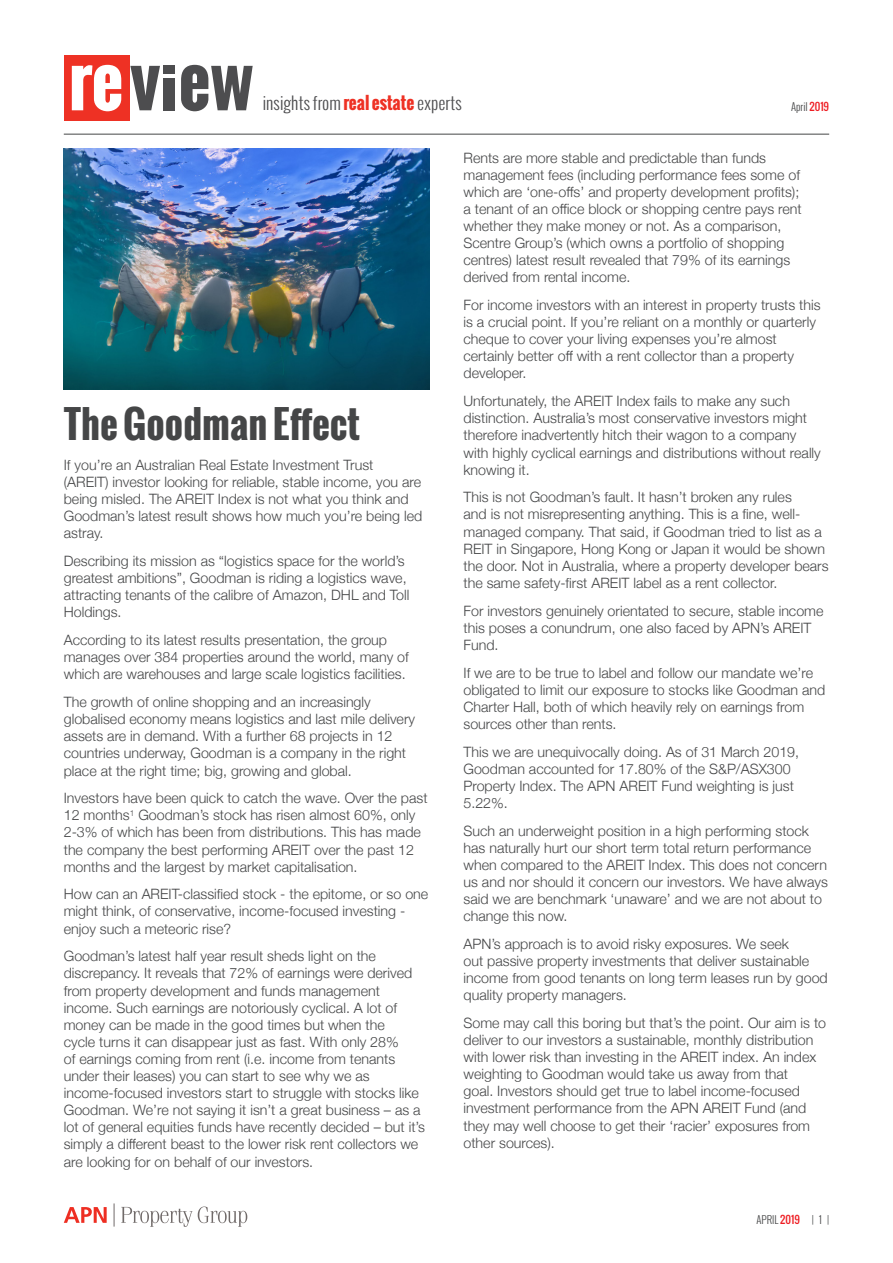
<style>
.page{position:relative;width:893px;height:1263px;background:#fff}
.page>*{position:absolute;margin:0;border:0;box-sizing:border-box;transform-origin:0 0}
.Heading2{font:700 37.5px "Oswald";color:#454647}
.t1{font:300 17.25px "Oswald";color:#4d4d4f}
.Body_text{font:300 14.25px/17.1px "Helvetica Neue";color:#454647}
.t2{font:300 10.5px "Oswald";color:#454647}
.s1{font-weight:700;color:#ee3124}
.s2{font-weight:400;color:#ee1d23}
</style>
<div class="page">
<svg style="left:121px;top:1207px;width:71px;height:20px"></svg>
<svg style="left:198px;top:1206px;width:49px;height:21px"></svg>
<svg style="left:64px;top:1207px;width:43px;height:16px"></svg>
<svg style="left:114px;top:1203px;width:1px;height:23px"></svg>
<div style="left:64px;top:55px;width:65px;height:66px;background:#ee3124"></div>
<svg style="left:130px;top:65px;width:123px;height:46px"></svg>
<svg style="left:72px;top:65px;width:49px;height:46px"></svg>
<div style="left:164px;top:66px;width:11px;height:8px;background:#4d4d4f"></div>
<div style="left:164px;top:78px;width:11px;height:32px;background:#4d4d4f"></div>
<hr style="left:64px;top:134px;width:765px;height:1px;background:#454647">
<img style="left:64px;top:149px;width:365px;height:240px">
<p class="t1" style="left:263px;top:91px;width:200px">insights from<span class="s1">real estate</span> experts</p>
<p class="t2" style="left:791px;top:99px;width:40px">April <span class="s2">2019</span></p>
<p class="Heading2" style="left:64px;top:396px;width:298px">The Goodman Effect</p>
<p class="Body_text" style="left:64px;top:455px;width:360px">If you’re an Australian Real Estate Investment Trust<br>(AREIT) investor looking for reliable, stable income, you are being misled. The AREIT Index is not what you think and Goodman’s latest result shows how much you’re being led astray.</p>
<p class="Body_text" style="left:64px;top:551px;width:347px">Describing its mission as “logistics space for the world’s greatest ambitions”, Goodman is riding a logistics wave, attracting tenants of the calibre of Amazon, DHL and Toll Holdings.</p>
<p class="Body_text" style="left:64px;top:630px;width:347px">According to its latest results presentation, the group manages over 384 properties around the world, many of which are warehouses and large scale logistics facilities.</p>
<p class="Body_text" style="left:64px;top:692px;width:353px">The growth of online shopping and an increasingly globalised economy means logistics and last mile delivery assets are in demand. With a further 68 projects in 12 countries underway, Goodman is a company in the right place at the right time; big, growing and global.</p>
<p class="Body_text" style="left:64px;top:788px;width:365px">Investors have been quick to catch the wave. Over the past 12 months<sup>1</sup> Goodman’s stock has risen almost 60%, only 2-3% of which has been from distributions. This has made the company the best performing AREIT over the past 12 months and the largest by market capitalisation.</p>
<p class="Body_text" style="left:64px;top:885px;width:366px">How can an AREIT-classified stock - the epitome, or so one might think, of conservative, income-focused investing - enjoy such a meteoric rise?</p>
<p class="Body_text" style="left:64px;top:947px;width:363px">Goodman’s latest half year result sheds light on the discrepancy. It reveals that 72% of earnings were derived from property development and funds management income. Such earnings are notoriously cyclical. A lot of money can be made in the good times but when the<br>cycle turns it can disappear just as fast. With only 28%<br>of earnings coming from rent (i.e. income from tenants under their leases) you can start to see why we as income-focused investors start to struggle with stocks like Goodman. We’re not saying it isn’t a great business – as a lot of general equities funds have recently decided – but it’s simply a different beast to the lower risk rent collectors we are looking for on behalf of our investors.</p>
<p class="Body_text" style="left:463px;top:148px;width:340px">Rents are more stable and predictable than funds management fees (including performance fees some of which are ‘one-offs’ and property development profits); a tenant of an office block or shopping centre pays rent whether they make money or not. As a comparison, Scentre Group’s (which owns a portfolio of shopping centres) latest result revealed that 79% of its earnings derived from rental income.</p>
<p class="Body_text" style="left:463px;top:295px;width:359px">For income investors with an interest in property trusts this is a crucial point. If you’re reliant on a monthly or quarterly cheque to cover your living expenses you’re almost certainly better off with a rent collector than a property developer.</p>
<p class="Body_text" style="left:463px;top:391px;width:359px">Unfortunately, the AREIT Index fails to make any such distinction. Australia’s most conservative investors might therefore inadvertently hitch their wagon to a company with highly cyclical earnings and distributions without really knowing it.</p>
<p class="Body_text" style="left:463px;top:488px;width:367px">This is not Goodman’s fault. It hasn’t broken any rules<br>and is not misrepresenting anything. This is a fine, well&shy;managed company. That said, if Goodman tried to list as a REIT in Singapore, Hong Kong or Japan it would be shown the door. Not in Australia, where a property developer bears the same safety-first AREIT label as a rent collector.</p>
<p class="Body_text" style="left:463px;top:601px;width:362px">For investors genuinely orientated to secure, stable income this poses a conundrum, one also faced by APN’s AREIT<br>Fund.</p>
<p class="Body_text" style="left:463px;top:663px;width:363px">If we are to be true to label and follow our mandate we’re obligated to limit our exposure to stocks like Goodman and Charter Hall, both of which heavily rely on earnings from sources other than rents.</p>
<p class="Body_text" style="left:463px;top:742px;width:337px">This we are unequivocally doing. As of 31 March 2019, Goodman accounted for 17.80% of the S&amp;P/ASX300<br>Property Index. The APN AREIT Fund weighting is just 5.22%.</p>
<p class="Body_text" style="left:463px;top:821px;width:366px">Such an underweight position in a high performing stock has naturally hurt our short term total return performance when compared to the AREIT Index. This does not concern us and nor should it concern our investors. We have always said we are benchmark ‘unaware’ and we are not about to change this now.</p>
<p class="Body_text" style="left:463px;top:934px;width:366px">APN’s approach is to avoid risky exposures. We seek<br>out passive property investments that deliver sustainable income from good tenants on long term leases run by good quality property managers.</p>
<p class="Body_text" style="left:463px;top:1013px;width:364px">Some may call this boring but that’s the point. Our aim is to deliver to our investors a sustainable, monthly distribution with lower risk than investing in the AREIT index. An index weighting to Goodman would take us away from that<br>goal. Investors should get true to label income-focused investment performance from the APN AREIT Fund (and they may well choose to get their ‘racier’ exposures from other sources).</p>
<p class="t2" style="left:756px;top:1213px;width:74px">APRIL <span class="s2">2019</span> | 1 |</p>
</div>
